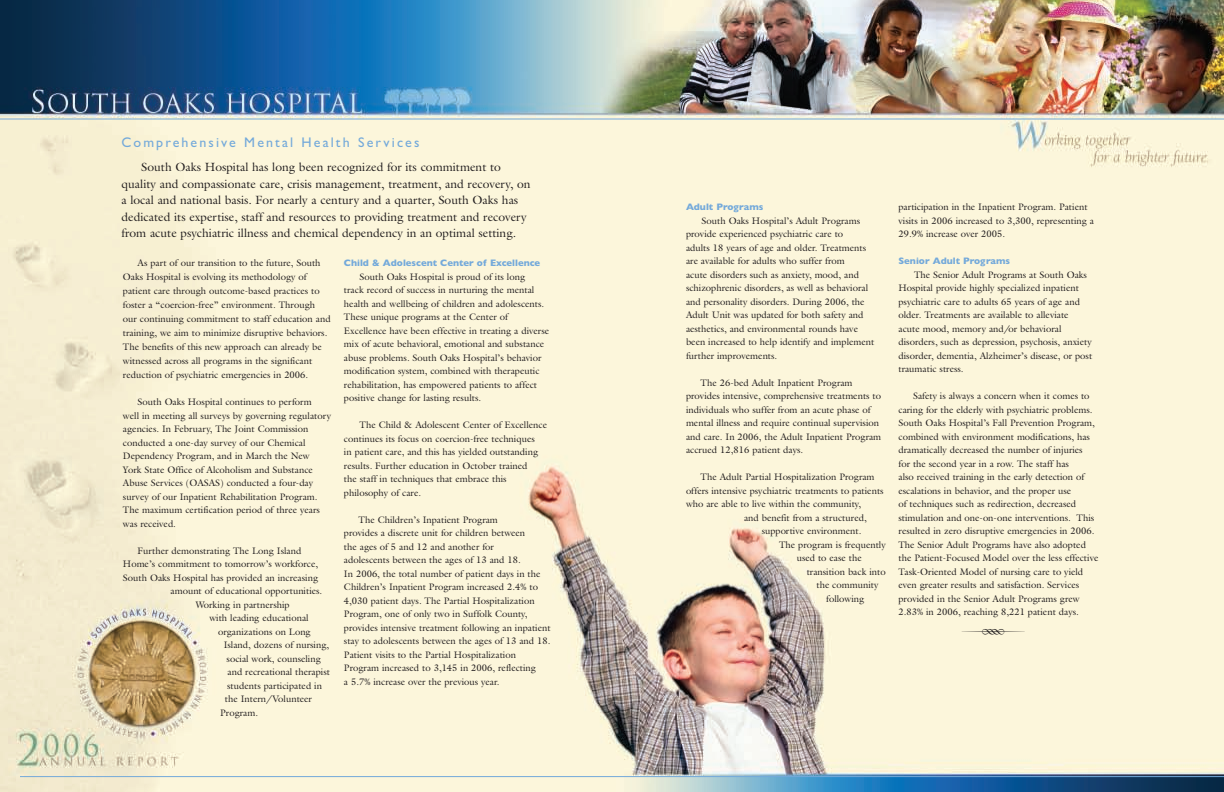
<style>
.page{position:relative;width:1224px;height:792px;background:#fff}
.page>*{position:absolute;margin:0;border:0;box-sizing:border-box;transform-origin:0 0}
.t1{font:36px "Type Embellishments One Let Plain";color:#231f20}
.t2{font:14px "Gill Sans";letter-spacing:.15em;color:#73a9da}
.t3{font:12px/16.5px "Galliard";color:#231f20}
.t4{font:9.5px/13.5px "Galliard";color:#231f20}
.t5{font:700 9.5px "Gill Sans";color:#73a9da}
</style>
<div class="page">
<img style="left:0;top:0;width:1224px;height:792px">
<hr style="left:20px;top:776px;width:1204px;height:1px;background:#73a9da">
<hr style="left:0;top:119px;width:1224px;height:1px;background:#73a9da">
<h2 class="t2" style="left:122px;top:134px;width:299px">Comprehensive Mental Health Services</h2>
<p class="t3" style="left:122px;top:159px;width:411px;text-indent:20px">South Oaks Hospital has long been recognized for its commitment to quality and compassionate care, crisis management, treatment, and recovery, on a local and national basis. For nearly a century and a quarter, South Oaks has dedicated its expertise, staff and resources to providing treatment and recovery from acute psychiatric illness and chemical dependency in an optimal setting.</p>
<p class="t4" style="left:123px;top:256px;width:209px;line-height:14px;text-indent:15px">As part of our transition to the future, South Oaks Hospital is evolving its methodology of patient care through outcome-based practices to foster a “coercion-free” environment. Through our continuing commitment to staff education and training, we aim to minimize disruptive behaviors.<br>The benefits of this new approach can already be witnessed across all programs in the significant reduction of psychiatric emergencies in 2006.</p>
<p class="t4" style="left:123px;top:395px;width:210px;text-indent:15px">South Oaks Hospital continues to perform<br>well in meeting all surveys by governing regulatory agencies. In February, The Joint Commission conducted a one-day survey of our Chemical Dependency Program, and in March the New<br>York State Office of Alcoholism and Substance Abuse Services (OASAS) conducted a four-day survey of our Inpatient Rehabilitation Program.<br>The maximum certification period of three years was received.</p>
<p class="t4" style="left:138px;top:544px;width:165px">Further demonstrating The Long Island</p>
<p class="t4" style="left:123px;top:557px;width:197px">Home’s commitment to tomorrow’s workforce,</p>
<p class="t4" style="left:123px;top:571px;width:197px">South Oaks Hospital has provided an increasing</p>
<p class="t4" style="left:171px;top:584px;width:153px">amount of educational opportunities.</p>
<p class="t4" style="left:196px;top:598px;width:95px">Working in partnership</p>
<p class="t4" style="left:209px;top:611px;width:101px">with leading educational</p>
<p class="t4" style="left:218px;top:625px;width:94px">organizations on Long</p>
<p class="t4" style="left:224px;top:638px;width:107px">Island, dozens of nursing,</p>
<p class="t4" style="left:227px;top:652px;width:96px">social work, counseling</p>
<p class="t4" style="left:228px;top:665px;width:104px">and recreational therapist</p>
<p class="t4" style="left:227px;top:679px;width:96px">students participated in</p>
<p class="t4" style="left:225px;top:692px;width:89px">the Intern/Volunteer</p>
<p class="t4" style="left:220px;top:706px;width:39px">Program.</p>
<p class="t5" style="left:344px;top:258px;width:198px">Child &amp; Adolescent Center of Excellence</p>
<p class="t4" style="left:344px;top:270px;width:207px;text-indent:16px">South Oaks Hospital is proud of its long<br>track record of success in nurturing the mental health and wellbeing of children and adolescents.<br>These unique programs at the Center of Excellence have been effective in treating a diverse mix of acute behavioral, emotional and substance abuse problems. South Oaks Hospital’s behavior modification system, combined with therapeutic rehabilitation, has empowered patients to affect positive change for lasting results.</p>
<p class="t4" style="left:344px;top:418px;width:205px;text-indent:16px">The Child &amp; Adolescent Center of Excellence continues its focus on coercion-free techniques<br>in patient care, and this has yielded outstanding results. Further education in October trained<br>the staff in techniques that embrace this philosophy of care.</p>
<p class="t4" style="left:344px;top:513px;width:208px;text-indent:15px">The Children’s Inpatient Program<br>provides a discrete unit for children between<br>the ages of 5 and 12 and another for<br>adolescents between the ages of 13 and 18.<br>In 2006, the total number of patient days in the Children’s Inpatient Program increased 2.4% to 4,030 patient days. The Partial Hospitalization Program, one of only two in Suffolk County, provides intensive treatment following an inpatient stay to adolescents between the ages of 13 and 18.<br>Patient visits to the Partial Hospitalization Program increased to 3,145 in 2006, reflecting<br>a 5.7% increase over the previous year.</p>
<p class="t5" style="left:686px;top:202px;width:79px">Adult Programs</p>
<p class="t4" style="left:686px;top:214px;width:190px;text-indent:16px">South Oaks Hospital’s Adult Programs provide experienced psychiatric care to<br>adults 18 years of age and older. Treatments are available for adults who suffer from<br>acute disorders such as anxiety, mood, and schizophrenic disorders, as well as behavioral and personality disorders. During 2006, the Adult Unit was updated for both safety and aesthetics, and environmental rounds have been increased to help identify and implement further improvements.</p>
<p class="t4" style="left:686px;top:376px;width:197px;text-indent:15px">The 26-bed Adult Inpatient Program provides intensive, comprehensive treatments to individuals who suffer from an acute phase of mental illness and require continual supervision and care. In 2006, the Adult Inpatient Program accrued 12,816 patient days.</p>
<p class="t4" style="left:701px;top:470px;width:175px">The Adult Partial Hospitalization Program</p>
<p class="t4" style="left:686px;top:484px;width:199px">offers intensive psychiatric treatments to patients</p>
<p class="t4" style="left:686px;top:497px;width:177px">who are able to live within the community,</p>
<p class="t4" style="left:744px;top:511px;width:124px">and benefit from a structured,</p>
<p class="t4" style="left:762px;top:524px;width:101px">supportive environment.</p>
<p class="t4" style="left:779px;top:538px;width:108px">The program is frequently</p>
<p class="t4" style="left:797px;top:551px;width:67px">used to ease the</p>
<p class="t4" style="left:807px;top:565px;width:81px">transition back into</p>
<p class="t4" style="left:816px;top:578px;width:64px">the community</p>
<p class="t4" style="left:826px;top:592px;width:40px">following</p>
<p class="t4" style="left:898px;top:200px;width:197px">participation in the Inpatient Program. Patient visits in 2006 increased to 3,300, representing a<br>29.9% increase over 2005.</p>
<p class="t5" style="left:898px;top:256px;width:113px">Senior Adult Programs</p>
<p class="t4" style="left:898px;top:268px;width:195px;text-indent:16px">The Senior Adult Programs at South Oaks Hospital provide highly specialized inpatient psychiatric care to adults 65 years of age and older. Treatments are available to alleviate acute mood, memory and/or behavioral disorders, such as depression, psychosis, anxiety disorder, dementia, Alzheimer’s disease, or post traumatic stress.</p>
<p class="t4" style="left:898px;top:389px;width:201px;text-indent:15px">Safety is always a concern when it comes to caring for the elderly with psychiatric problems.<br>South Oaks Hospital’s Fall Prevention Program, combined with environment modifications, has dramatically decreased the number of injuries<br>for the second year in a row. The staff has<br>also received training in the early detection of escalations in behavior, and the proper use<br>of techniques such as redirection, decreased stimulation and one-on-one interventions. This resulted in zero disruptive emergencies in 2006.<br>The Senior Adult Programs have also adopted the Patient-Focused Model over the less effective Task-Oriented Model of nursing care to yield even greater results and satisfaction. Services provided in the Senior Adult Programs grew 2.83% in 2006, reaching 8,221 patient days.</p>
<h1 class="t1" style="left:960px;top:611px;width:68px">R</h1>
</div>
